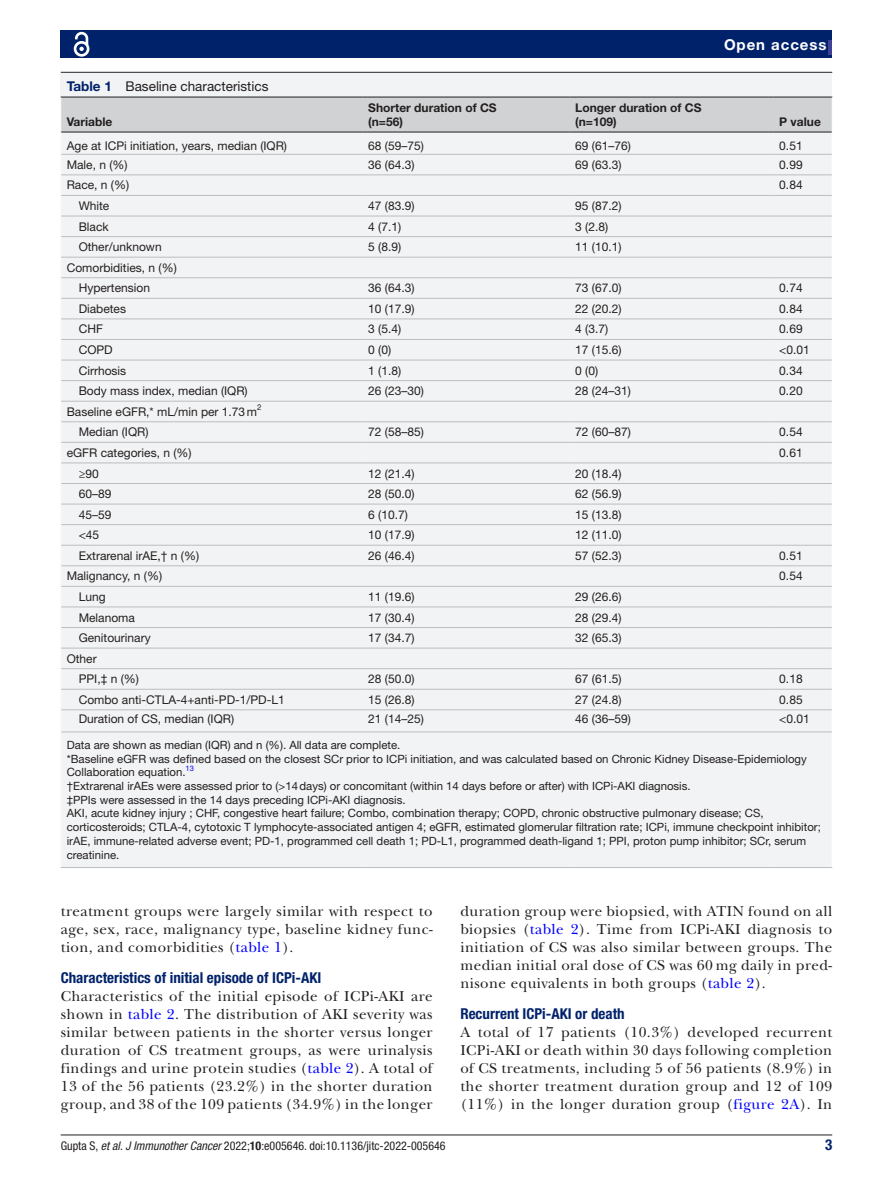
<style>
.page{position:relative;width:893px;height:1191px;background:#fff}
.page>*{position:absolute;margin:0;border:0;box-sizing:border-box;transform-origin:0 0}
.t1{font:15px/18px "New Baskerville";letter-spacing:.03em;color:#231f20;text-align:justify}
.t2{font:700 condensed 15px "Helvetica Neue LT Std";color:#00226b}
.t3{font:700 15px "Helvetica Neue LT Std";letter-spacing:.065em;color:#fff}
.t4{font:13.5px "Helvetica Neue LT Std";color:#231f20}
.t5{font:12px/20.5px "Helvetica Neue LT Std";color:#231f20}
.t6{font:condensed 12px "Helvetica Neue LT Std";color:#231f20}
.t7{font:700 12px/14.4px "Helvetica Neue LT Std";color:#231f20}
.t8{font:11.4px/13.6px "Helvetica Neue LT Std";color:#231f20}
.t9{font:7.95px "Helvetica Neue LT Std";color:#231f20}
.t10{font:7.5px "Helvetica Neue LT Std";color:#00f}
.s1{font-weight:700;color:#00226b}
.s2{color:#00f}
.s3{font-style:italic}
.s4{font-weight:700}
</style>
<div class="page">
<hr style="left:61px;top:1134px;width:771px;height:1px;background:#231f20">
<div style="left:61px;top:31px;width:771px;height:27px;background:#00226b"></div>
<hr style="left:828px;top:40px;width:4px;height:15px;background:#414099">
<svg style="left:73px;top:31px;width:17px;height:26px"></svg>
<div style="left:61px;top:73px;width:771px;height:794px;background:#f2f3f4"></div>
<hr style="left:61px;top:72px;width:771px;height:1px;background:#231f20">
<hr style="left:61px;top:867px;width:301px;height:1px;background:#bcbdc0">
<hr style="left:362px;top:867px;width:207px;height:1px;background:#bcbdc0">
<hr style="left:569px;top:867px;width:204px;height:1px;background:#bcbdc0">
<hr style="left:773px;top:867px;width:59px;height:1px;background:#bcbdc0">
<svg style="left:60px;top:97px;width:773px;height:635px"></svg>
<p class="t4" style="left:67px;top:78px;width:203px"><span class="s1">Table 1</span> Baseline characteristics</p>
<p class="t7" style="left:67px;top:114px;width:47px">Variable</p>
<p class="t7" style="left:368px;top:100px;width:130px">Shorter duration of CS (n=56)</p>
<p class="t7" style="left:575px;top:100px;width:128px">Longer duration of CS (n=109)</p>
<p class="t3" style="left:724px;top:35px;width:104px">Open access</p>
<p class="t7" style="left:779px;top:114px;width:43px">P value</p>
<p class="t5" style="left:67px;top:135px;width:222px">Age at ICPi initiation, years, median (IQR)</p>
<p class="t5" style="left:368px;top:135px;width:57px">68 (59–75)</p>
<p class="t5" style="left:575px;top:135px;width:57px">69 (61–76)</p>
<p class="t5" style="left:779px;top:135px;width:25px">0.51</p>
<p class="t5" style="left:67px;top:154px;width:62px">Male, n (%)</p>
<p class="t5" style="left:368px;top:154px;width:48px">36 (64.3)</p>
<p class="t5" style="left:575px;top:154px;width:48px">69 (63.3)</p>
<p class="t5" style="left:779px;top:154px;width:25px">0.99</p>
<p class="t5" style="left:67px;top:175px;width:64px">Race, n (%)</p>
<p class="t5" style="left:779px;top:175px;width:25px">0.84</p>
<p class="t5" style="left:79px;top:195px;width:32px">White</p>
<p class="t5" style="left:368px;top:195px;width:48px">47 (83.9)</p>
<p class="t5" style="left:575px;top:195px;width:48px">95 (87.2)</p>
<p class="t5" style="left:79px;top:216px;width:31px">Black</p>
<p class="t5" style="left:368px;top:216px;width:34px">4 (7.1)</p>
<p class="t5" style="left:575px;top:216px;width:34px">3 (2.8)</p>
<p class="t5" style="left:79px;top:236px;width:84px">Other/unknown</p>
<p class="t5" style="left:368px;top:236px;width:34px">5 (8.9)</p>
<p class="t5" style="left:575px;top:236px;width:48px">11 (10.1)</p>
<p class="t5" style="left:79px;top:257px;width:100px;text-indent:-12px">Comorbidities, n (%)<br>Hypertension</p>
<p class="t5" style="left:368px;top:278px;width:48px">36 (64.3)</p>
<p class="t5" style="left:575px;top:278px;width:48px">73 (67.0)</p>
<p class="t5" style="left:779px;top:278px;width:25px">0.74</p>
<p class="t5" style="left:79px;top:298px;width:49px">Diabetes</p>
<p class="t5" style="left:368px;top:298px;width:48px">10 (17.9)</p>
<p class="t5" style="left:575px;top:298px;width:48px">22 (20.2)</p>
<p class="t5" style="left:779px;top:298px;width:25px">0.84</p>
<p class="t5" style="left:79px;top:319px;width:26px">CHF</p>
<p class="t5" style="left:368px;top:319px;width:34px">3 (5.4)</p>
<p class="t5" style="left:575px;top:319px;width:34px">4 (3.7)</p>
<p class="t5" style="left:779px;top:319px;width:25px">0.69</p>
<p class="t5" style="left:79px;top:339px;width:36px">COPD</p>
<p class="t5" style="left:368px;top:339px;width:24px">0 (0)</p>
<p class="t5" style="left:575px;top:339px;width:48px">17 (15.6)</p>
<p class="t5" style="left:779px;top:339px;width:32px">&lt;0.01</p>
<p class="t5" style="left:79px;top:360px;width:49px">Cirrhosis</p>
<p class="t5" style="left:368px;top:360px;width:34px">1 (1.8)</p>
<p class="t5" style="left:575px;top:360px;width:24px">0 (0)</p>
<p class="t5" style="left:779px;top:360px;width:25px">0.34</p>
<p class="t5" style="left:79px;top:380px;width:170px">Body mass index, median (IQR)</p>
<p class="t5" style="left:368px;top:380px;width:57px">26 (23–30)</p>
<p class="t5" style="left:575px;top:380px;width:57px">28 (24–31)</p>
<p class="t5" style="left:779px;top:380px;width:25px">0.20</p>
<p class="t5" style="left:67px;top:401px;width:192px">Baseline eGFR,* mL/min per 1.73m</p>
<p class="t9" style="left:257px;top:403px;width:6px">2</p>
<p class="t5" style="left:79px;top:421px;width:71px">Median (IQR)</p>
<p class="t5" style="left:368px;top:421px;width:57px">72 (58–85)</p>
<p class="t5" style="left:575px;top:421px;width:57px">72 (60–87)</p>
<p class="t5" style="left:779px;top:421px;width:25px">0.54</p>
<p class="t5" style="left:67px;top:442px;width:126px">eGFR categories, n (%)</p>
<p class="t5" style="left:779px;top:442px;width:25px">0.61</p>
<p class="t5" style="left:79px;top:463px;width:22px">≥90</p>
<p class="t5" style="left:368px;top:463px;width:48px">12 (21.4)</p>
<p class="t5" style="left:575px;top:463px;width:48px">20 (18.4)</p>
<p class="t5" style="left:79px;top:483px;width:34px">60–89</p>
<p class="t5" style="left:368px;top:483px;width:48px">28 (50.0)</p>
<p class="t5" style="left:575px;top:483px;width:48px">62 (56.9)</p>
<p class="t5" style="left:79px;top:504px;width:34px">45–59</p>
<p class="t5" style="left:368px;top:504px;width:41px">6 (10.7)</p>
<p class="t5" style="left:575px;top:504px;width:48px">15 (13.8)</p>
<p class="t5" style="left:79px;top:524px;width:22px">&lt;45</p>
<p class="t5" style="left:368px;top:524px;width:48px">10 (17.9)</p>
<p class="t5" style="left:575px;top:524px;width:48px">12 (11.0)</p>
<p class="t5" style="left:79px;top:545px;width:122px">Extrarenal irAE,† n (%)</p>
<p class="t5" style="left:368px;top:545px;width:48px">26 (46.4)</p>
<p class="t5" style="left:575px;top:545px;width:48px">57 (52.3)</p>
<p class="t5" style="left:779px;top:545px;width:25px">0.51</p>
<p class="t5" style="left:67px;top:565px;width:97px">Malignancy, n (%)</p>
<p class="t5" style="left:779px;top:565px;width:25px">0.54</p>
<p class="t5" style="left:79px;top:586px;width:28px">Lung</p>
<p class="t5" style="left:368px;top:586px;width:48px">11 (19.6)</p>
<p class="t5" style="left:575px;top:586px;width:48px">29 (26.6)</p>
<p class="t5" style="left:79px;top:607px;width:58px">Melanoma</p>
<p class="t5" style="left:368px;top:607px;width:48px">17 (30.4)</p>
<p class="t5" style="left:575px;top:607px;width:48px">28 (29.4)</p>
<p class="t5" style="left:79px;top:627px;width:73px">Genitourinary</p>
<p class="t5" style="left:368px;top:627px;width:48px">17 (34.7)</p>
<p class="t5" style="left:575px;top:627px;width:48px">32 (65.3)</p>
<p class="t5" style="left:79px;top:648px;width:62px;text-indent:-12px">Other<br>PPI,‡ n (%)</p>
<p class="t5" style="left:368px;top:668px;width:48px">28 (50.0)</p>
<p class="t5" style="left:575px;top:668px;width:48px">67 (61.5)</p>
<p class="t5" style="left:779px;top:668px;width:25px">0.18</p>
<p class="t5" style="left:79px;top:689px;width:207px">Combo anti-CTLA-4+anti-PD-1/PD-L1</p>
<p class="t5" style="left:368px;top:689px;width:48px">15 (26.8)</p>
<p class="t5" style="left:575px;top:689px;width:48px">27 (24.8)</p>
<p class="t5" style="left:779px;top:689px;width:25px">0.85</p>
<p class="t5" style="left:79px;top:708px;width:157px">Duration of CS, median (IQR)</p>
<p class="t5" style="left:368px;top:708px;width:57px">21 (14–25)</p>
<p class="t5" style="left:575px;top:708px;width:57px">46 (36–59)</p>
<p class="t5" style="left:779px;top:708px;width:32px">&lt;0.01</p>
<p class="t8" style="left:67px;top:738px;width:742px">Data are shown as median (IQR) and n (%). All data are complete.<br>*Baseline eGFR was defined based on the closest SCr prior to ICPi initiation, and was calculated based on Chronic Kidney Disease-Epidemiology<br>Collaboration equation.</p>
<p class="t10" style="left:186px;top:764px;width:10px">13</p>
<p class="t8" style="left:67px;top:779px;width:756px">†Extrarenal irAEs were assessed prior to (&gt;14days) or concomitant (within 14 days before or after) with ICPi-AKI diagnosis.<br>‡PPIs were assessed in the 14 days preceding ICPi-AKI diagnosis.<br>AKI, acute kidney injury ; CHF, congestive heart failure; Combo, combination therapy; COPD, chronic obstructive pulmonary disease; CS, corticosteroids; CTLA-4, cytotoxic T lymphocyte-associated antigen 4; eGFR, estimated glomerular filtration rate; ICPi, immune checkpoint inhibitor; irAE, immune-related adverse event; PD-1, programmed cell death 1; PD-L1, programmed death-ligand 1; PPI, proton pump inhibitor; SCr, serum creatinine.</p>
<p class="t1" style="left:61px;top:902px;width:373px">treatment groups were largely similar with respect to age, sex, race, malignancy type, baseline kidney func&shy;tion, and comorbidities (<span class="s2">table 1</span>).</p>
<p class="t2" style="left:61px;top:969px;width:262px">Characteristics of initial episode of ICPi-AKI</p>
<p class="t1" style="left:61px;top:987px;width:373px">Characteristics of the initial episode of ICPi-AKI are shown in <span class="s2">table 2</span>. The distribution of AKI severity was similar between patients in the shorter versus longer duration of CS treatment groups, as were urinalysis findings and urine protein studies (<span class="s2">table 2</span>). A total of 13 of the 56 patients (23.2%) in the shorter duration group, and 38 of the 109 patients (34.9%) in the longer</p>
<p class="t1" style="left:460px;top:902px;width:373px">duration group were biopsied, with ATIN found on all biopsies (<span class="s2">table 2</span>). Time from ICPi-AKI diagnosis to initiation of CS was also similar between groups. The median initial oral dose of CS was 60 mg daily in pred&shy;nisone equivalents in both groups (<span class="s2">table 2</span>).</p>
<p class="t2" style="left:460px;top:1005px;width:166px">Recurrent ICPi-AKI or death</p>
<p class="t1" style="left:460px;top:1023px;width:373px">A total of 17 patients (10.3%) developed recurrent ICPi-AKI or death within 30 days following completion of CS treatments, including 5 of 56 patients (8.9%) in the shorter treatment duration group and 12 of 109 (11%) in the longer duration group (<span class="s2">figure 2A</span>). In</p>
<p class="t6" style="left:61px;top:1138px;width:386px">Gupta S, <span class="s3">et al</span>. <span class="s3">J Immunother Cancer</span> 2022;<span class="s4">10</span>:e005646. doi:10.1136/jitc-2022-005646</p>
<p class="t2" style="left:825px;top:1135px;width:9px">3</p>
</div>
